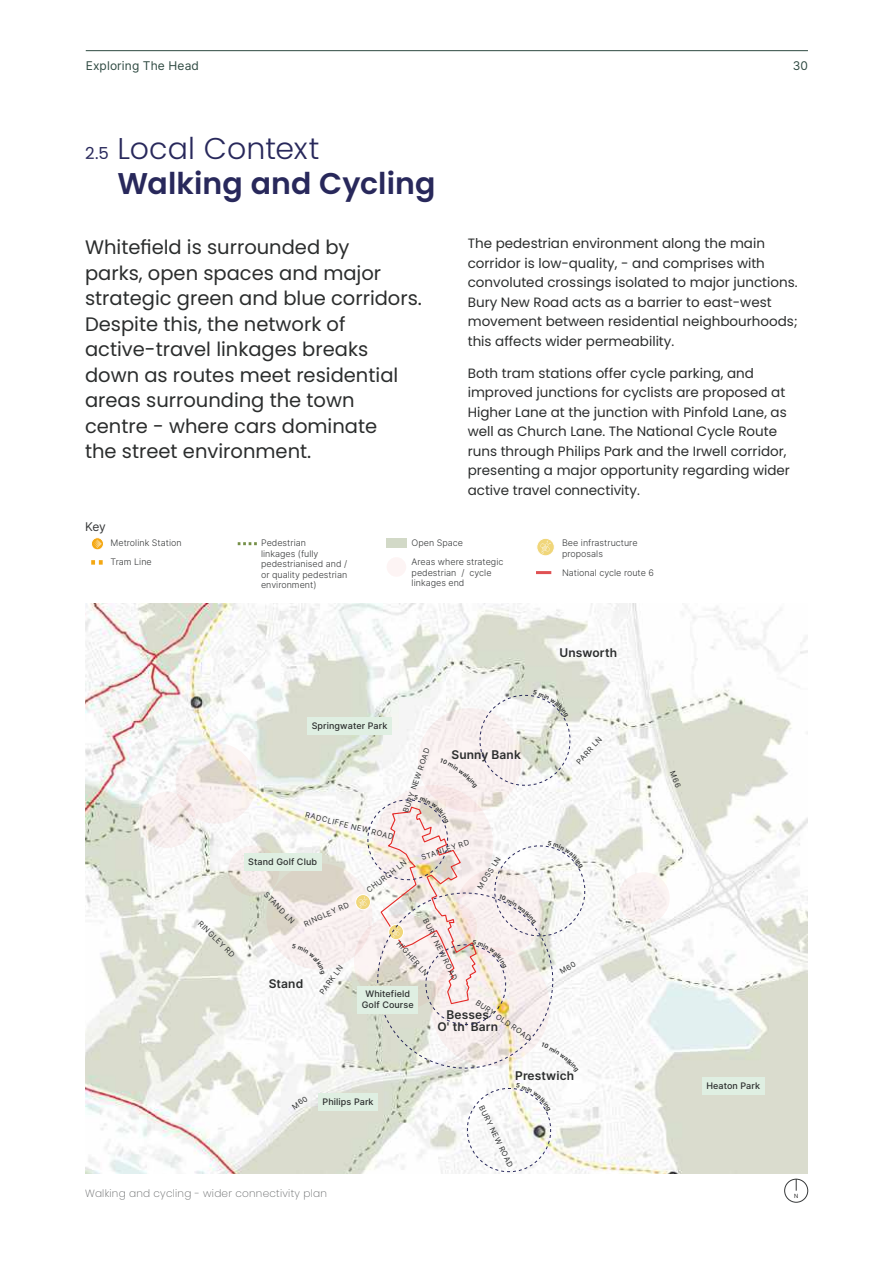
<style>
.page{position:relative;width:893px;height:1263px;background:#fff}
.page>*{position:absolute;margin:0;border:0;box-sizing:border-box;transform-origin:0 0}
.t1{font:600 30px/34.5px "Poppins";letter-spacing:.005em;color:#28285b}
.t2{font:19.5px/25.5px "Poppins";color:#2b2d2d}
.t3{font:13.5px/19.5px "Poppins";color:#2b2d2d}
.t4{font:600 12px/12px "Inter";letter-spacing:.01em;color:#2b2d2d;text-align:center}
.t5{font:12px "Inter";letter-spacing:.01em;color:#2e4941}
.t6{font:12px "Inter";color:#363839}
.t7{font:200 10.5px "Poppins";letter-spacing:.02em;color:#656768}
.t8{font:300 9px/10.5px "Inter";color:#363839}
.t9{font:500 9px/10.5px "Inter";letter-spacing:.01em;color:#2b2d2d;text-align:center}
.t10{font:7.5px "Inter";color:#2b2d2d}
.t11{font:300 6px "Poppins";color:#000}
.s1{font-weight:400;font-size:16.5px}
.s2{font-weight:300}
</style>
<div class="page">
<hr style="left:86px;top:50px;width:722px;height:1px;background:#2e4941">
<img style="left:85px;top:604px;width:723px;height:570px">
<div style="left:308px;top:718px;width:84px;height:17px;background:#dfefe2"></div>
<div style="left:702px;top:1078px;width:62px;height:17px;background:#dfefe2"></div>
<div style="left:618px;top:872px;width:52px;height:52px;background:#f9f0f0;border-radius:50%"></div>
<svg style="left:266px;top:863px;width:106px;height:106px"></svg>
<svg style="left:228px;top:845px;width:51px;height:51px"></svg>
<svg style="left:418px;top:708px;width:104px;height:104px;fill:#f9efef"></svg>
<svg style="left:139px;top:792px;width:57px;height:56px;fill:#f7eeed"></svg>
<svg style="left:176px;top:743px;width:80px;height:81px;fill:#f7eeed"></svg>
<svg style="left:91px;top:538px;width:13px;height:12px"></svg>
<div style="left:91px;top:537px;width:13px;height:13px;border:1px solid #fff;border-radius:50%"></div>
<svg style="left:93px;top:540px;width:8px;height:8px"></svg>
<svg style="left:91px;top:560px;width:12px;height:5px"></svg>
<svg style="left:238px;top:542px;width:19px;height:3px"></svg>
<hr style="left:536px;top:571px;width:15px;height:3px;background:#e05153">
<div style="left:386px;top:538px;width:20px;height:10px;background:#d2d9c7"></div>
<div style="left:387px;top:557px;width:19px;height:20px;background:#fdf4f4;border-radius:50%"></div>
<svg style="left:536px;top:538px;width:19px;height:18px"></svg>
<svg style="left:540px;top:541px;width:11px;height:13px"></svg>
<svg style="left:355px;top:894px;width:16px;height:16px"></svg>
<div style="left:358px;top:986px;width:60px;height:27px;background:#dfefe2"></div>
<div style="left:318px;top:1093px;width:60px;height:17px;background:#dfefe2"></div>
<div style="left:244px;top:854px;width:77px;height:17px;background:#dfefe2"></div>
<div style="left:784px;top:1179px;width:24px;height:23px;border:1px solid #363839;border-radius:50%"></div>
<svg style="left:796px;top:1179px;width:1px;height:12px"></svg>
<svg style="left:670px;top:771px;width:11px;height:17px"></svg>
<svg style="left:292px;top:1095px;width:16px;height:14px"></svg>
<svg style="left:292px;top:944px;width:33px;height:30px"></svg>
<svg style="left:359px;top:795px;width:229px;height:379px"></svg>
<svg style="left:440px;top:690px;width:133px;height:99px"></svg>
<p class="t5" style="left:86px;top:57px;width:115px">Exploring The Head</p>
<p class="t5" style="left:793px;top:57px;width:17px">30</p>
<h1 class="t1" style="left:118px;top:131px;width:319px;text-indent:-33px"><span class="s1">2.5</span> <span class="s2">Local Context<br></span>Walking and Cycling</h1>
<p class="t2" style="left:85px;top:235px;width:338px">Whitefield is surrounded by<br>parks, open spaces and major strategic green and blue corridors.<br>Despite this, the network of active-travel linkages breaks down as routes meet residential areas surrounding the town centre - where cars dominate<br>the street environment.</p>
<p class="t3" style="left:468px;top:234px;width:331px">The pedestrian environment along the main corridor is low-quality, - and comprises with convoluted crossings isolated to major junctions.<br>Bury New Road acts as a barrier to east-west movement between residential neighbourhoods; this affects wider permeability.</p>
<p class="t3" style="left:468px;top:363px;width:324px">Both tram stations offer cycle parking, and improved junctions for cyclists are proposed at Higher Lane at the junction with Pinfold Lane, as well as Church Lane. The National Cycle Route runs through Philips Park and the Irwell corridor, presenting a major opportunity regarding wider active travel connectivity.</p>
<p class="t6" style="left:85px;top:518px;width:22px">Key</p>
<p class="t8" style="left:111px;top:533px;width:73px;line-height:19px">Metrolink Station<br>Tram Line</p>
<p class="t8" style="left:261px;top:537px;width:88px">Pedestrian<br>linkages (fully pedestrianised and / or quality pedestrian environment)</p>
<p class="t8" style="left:412px;top:533px;width:93px;line-height:19px">Open Space<br>Areas where strategic</p>
<p class="t8" style="left:412px;top:567px;width:82px">pedestrian / cycle linkages end</p>
<p class="t10" style="left:203px;top:918px;width:50px;rotate:45deg">RINGLEY RD</p>
<p class="t9" style="left:312px;top:720px;width:77px">Springwater Park</p>
<p class="t10" style="left:400px;top:811px;width:69px;rotate:-71deg">BURY NEW ROAD</p>
<p class="t4" style="left:451px;top:748px;width:71px">Sunny Bank</p>
<p class="t10" style="left:307px;top:808px;width:92px;rotate:15deg">RADCLIFFE NEW ROAD</p>
<p class="t10" style="left:420px;top:853px;width:52px;rotate:-19deg">STANLEY RD</p>
<p class="t10" style="left:364px;top:886px;width:50px;rotate:-37deg">CHURCH LN</p>
<p class="t10" style="left:475px;top:885px;width:38px;rotate:-58deg">MOSS LN</p>
<p class="t9" style="left:248px;top:856px;width:70px">Stand Golf Club</p>
<p class="t10" style="left:269px;top:889px;width:42px;rotate:46deg">STAND LN</p>
<p class="t10" style="left:302px;top:919px;width:50px;rotate:-24deg">RINGLEY RD</p>
<p class="t10" style="left:430px;top:916px;width:69px;rotate:64deg">BURY NEW ROAD</p>
<p class="t10" style="left:402px;top:938px;width:45px;rotate:49deg">HIGHER LN</p>
<p class="t10" style="left:317px;top:990px;width:35px;rotate:-54deg">PARK LN</p>
<p class="t4" style="left:269px;top:978px;width:36px">Stand</p>
<p class="t9" style="left:362px;top:988px;width:53px">Whitefield<br>Golf Course</p>
<p class="t10" style="left:480px;top:997px;width:67px;rotate:35deg">BURY OLD ROAD</p>
<p class="t4" style="left:438px;top:1008px;width:62px">Besses<br>O' th' Barn</p>
<p class="t8" style="left:562px;top:537px;width:77px">Bee infrastructure proposals</p>
<p class="t8" style="left:562px;top:567px;width:93px">National cycle route 6</p>
<p class="t4" style="left:559px;top:646px;width:59px">Unsworth</p>
<p class="t10" style="left:574px;top:759px;width:35px;rotate:-47deg">PARR LN</p>
<p class="t9" style="left:323px;top:1096px;width:52px">Philips Park</p>
<p class="t7" style="left:85px;top:1188px;width:243px">Walking and cycling - wider connectivity plan</p>
<p class="t4" style="left:515px;top:1069px;width:60px">Prestwich</p>
<p class="t10" style="left:486px;top:1103px;width:69px;rotate:64deg">BURY NEW ROAD</p>
<p class="t9" style="left:706px;top:1080px;width:55px">Heaton Park</p>
<p class="t11" style="left:794px;top:1192px;width:6px">N</p>
</div>
